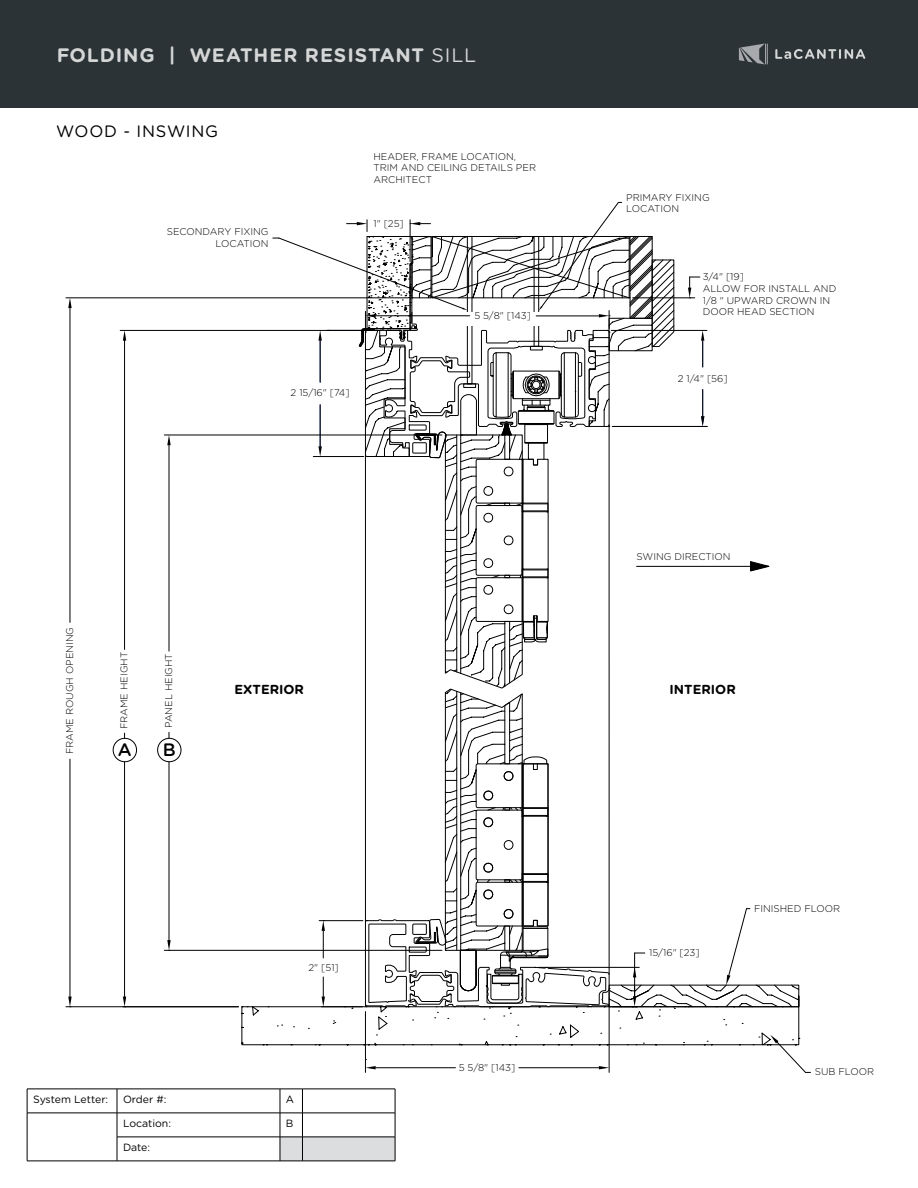
<style>
.page{position:relative;width:918px;height:1188px;background:#fff}
.page>*{position:absolute;margin:0;border:0;box-sizing:border-box;transform-origin:0 0}
.t1{font:700 19.5px "Gotham Rounded";letter-spacing:.045em;color:#fff}
.t2{font:500 18px "Gotham Rounded";color:#000}
.t3{font:16.5px "Gotham Rounded";letter-spacing:.05em;color:#000}
.t4{font:700 13.05px "Gotham Rounded";color:#000}
.t5{font:10.5px "Gotham Rounded";color:#000}
.t6{font:300 9.75px/11.6px "Gotham Rounded";color:#000}
.s1{font-weight:400}
</style>
<div class="page">
<div style="left:0;top:0;width:918px;height:108px;background:#2b3336"></div>
<svg style="left:739px;top:43px;width:29px;height:22px"></svg>
<svg style="left:775px;top:49px;width:90px;height:10px"></svg>
<svg style="left:27px;top:1089px;width:369px;height:73px"></svg>
<hr style="left:66px;top:298px;width:342px;height:1px;background:#000">
<hr style="left:66px;top:1007px;width:172px;height:1px;background:#000">
<hr style="left:70px;top:308px;width:1px;height:314px;background:#000">
<hr style="left:70px;top:759px;width:1px;height:238px;background:#000">
<svg style="left:68px;top:298px;width:4px;height:10px"></svg>
<svg style="left:68px;top:997px;width:4px;height:11px"></svg>
<hr style="left:164px;top:435px;width:278px;height:1px;background:#000">
<hr style="left:164px;top:950px;width:278px;height:1px;background:#000">
<hr style="left:169px;top:444px;width:1px;height:207px;background:#000">
<hr style="left:169px;top:732px;width:1px;height:210px;background:#000">
<svg style="left:167px;top:435px;width:4px;height:10px"></svg>
<svg style="left:167px;top:940px;width:4px;height:11px"></svg>
<hr style="left:120px;top:330px;width:243px;height:1px;background:#000">
<hr style="left:124px;top:339px;width:1px;height:310px;background:#000">
<hr style="left:124px;top:733px;width:1px;height:264px;background:#000">
<svg style="left:123px;top:330px;width:3px;height:11px"></svg>
<svg style="left:123px;top:997px;width:3px;height:11px"></svg>
<svg style="left:241px;top:202px;width:570px;height:871px"></svg>
<hr style="left:611px;top:330px;width:96px;height:1px;background:#000">
<div style="left:113px;top:738px;width:24px;height:24px;background:#fff;border-radius:50%"></div>
<div style="left:113px;top:738px;width:24px;height:24px;border:1px solid #000;border-radius:50%"></div>
<div style="left:158px;top:738px;width:23px;height:24px;background:#fff;border-radius:50%"></div>
<div style="left:158px;top:738px;width:23px;height:24px;border:1px solid #000;border-radius:50%"></div>
<h1 class="t1" style="left:56px;top:41px;width:422px">FOLDING | WEATHER RESISTANT <span class="s1">SILL</span></h1>
<h3 class="t3" style="left:56px;top:120px;width:164px">WOOD - INSWING</h3>
<p class="t6" style="left:167px;top:226px;width:103px;text-align:right">SECONDARY FIXING<br>LOCATION</p>
<p class="t6" style="left:373px;top:150px;width:164px">HEADER, FRAME LOCATION,<br>TRIM AND CEILING DETAILS PER<br>ARCHITECT</p>
<p class="t6" style="left:373px;top:217px;width:32px">1" [25]</p>
<p class="t6" style="left:474px;top:309px;width:58px">5 5/8" [143]</p>
<p class="t6" style="left:291px;top:386px;width:61px">2 15/16" [74]</p>
<p class="t6" style="left:626px;top:191px;width:85px">PRIMARY FIXING<br>LOCATION</p>
<p class="t6" style="left:703px;top:271px;width:43px">3/4" [19]</p>
<p class="t6" style="left:703px;top:282px;width:135px">ALLOW FOR INSTALL AND<br>1/8 " UPWARD CROWN IN<br>DOOR HEAD SECTION</p>
<p class="t6" style="left:678px;top:372px;width:52px">2 1/4" [56]</p>
<p class="t6" style="left:637px;top:551px;width:96px">SWING DIRECTION</p>
<p class="t6" style="left:63px;top:754px;width:129px;rotate:-90deg">FRAME ROUGH OPENING</p>
<p class="t6" style="left:118px;top:729px;width:79px;rotate:-90deg">FRAME HEIGHT</p>
<p class="t6" style="left:162px;top:728px;width:76px;rotate:-90deg">PANEL HEIGHT</p>
<h2 class="t2" style="left:118px;top:737px;width:15px">A</h2>
<h2 class="t2" style="left:163px;top:737px;width:14px">B</h2>
<h3 class="t4" style="left:235px;top:680px;width:71px">EXTERIOR</h3>
<h3 class="t4" style="left:670px;top:680px;width:68px">INTERIOR</h3>
<p class="t6" style="left:309px;top:961px;width:32px">2" [51]</p>
<p class="t5" style="left:33px;top:1092px;width:77px">System Letter:</p>
<p class="t5" style="left:123px;top:1092px;width:45px">Order #:</p>
<p class="t5" style="left:286px;top:1092px;width:10px">A</p>
<p class="t5" style="left:123px;top:1116px;width:50px">Location:</p>
<p class="t5" style="left:286px;top:1116px;width:9px">B</p>
<p class="t5" style="left:123px;top:1140px;width:29px">Date:</p>
<p class="t6" style="left:459px;top:1061px;width:58px">5 5/8" [143]</p>
<p class="t6" style="left:649px;top:946px;width:52px">15/16" [23]</p>
<p class="t6" style="left:754px;top:902px;width:88px">FINISHED FLOOR</p>
<p class="t6" style="left:815px;top:1066px;width:61px">SUB FLOOR</p>
</div>
